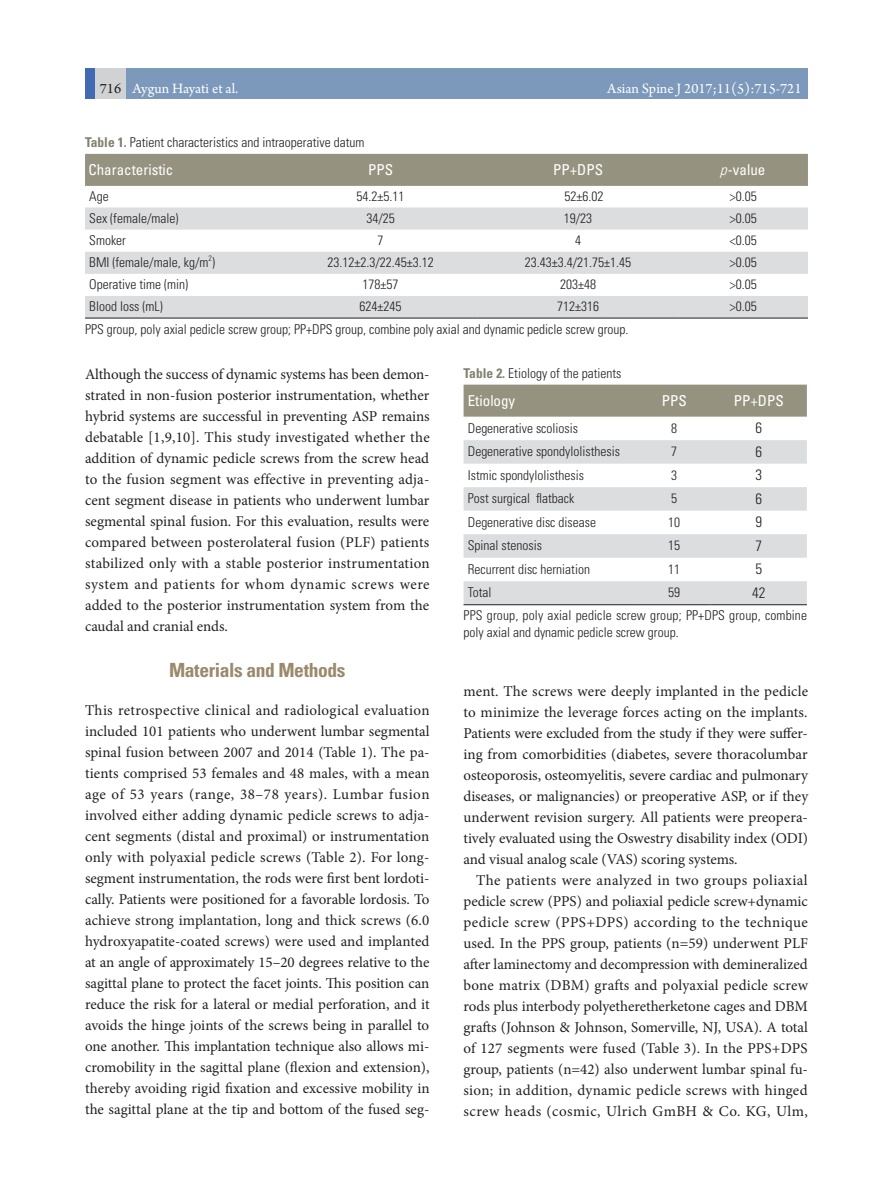
<style>
.page{position:relative;width:893px;height:1191px;background:#fff}
.page>*{position:absolute;margin:0;border:0;box-sizing:border-box;transform-origin:0 0}
.본문_대제목{font:700 condensed 19.5px "Univers LT Std";letter-spacing:-.02em;color:#998a6b}
.본문_내용_첫문단{font:15px/21px "Minion Pro";letter-spacing:-.005em;color:#231f20;text-align:justify}
.본문_내용{font:15px/21px "Minion Pro";letter-spacing:.025em;color:#231f20;text-align:justify}
.표_머리행{font:condensed 15px "Univers LT Std";color:#fff}
.t1{font:15px "Arno Pro";color:#fff}
.표_본문{font:300 condensed 15px "Univers LT Std";color:#231f20}
.t2{font:15px "Arno Pro";color:#231f20}
.표_그림설명{font:300 condensed 13.5px/16.2px "Univers LT Std";color:#231f20}
.표_왼쪽행{font:300 condensed 13.5px "Univers LT Std";color:#231f20}
.표_본문-2{font:300 condensed 13.5px "Univers LT Std";color:#231f20}
.표_왼쪽행-2{font:300 condensed 7.8px "Univers LT Std";color:#231f20}
.s1{font-weight:700;color:#82806e}
.s2{font-weight:300;font-style:italic}
</style>
<div class="page">
<div style="left:85px;top:68px;width:58px;height:31px;background:#d1d2d4"></div>
<div style="left:126px;top:68px;width:682px;height:31px;background:#7c98bb"></div>
<div style="left:85px;top:68px;width:10px;height:31px;background:#406ab4"></div>
<div style="left:85px;top:154px;width:723px;height:32px;background:#95937f"></div>
<svg style="left:85px;top:207px;width:723px;height:111px;fill:#dcdddf"></svg>
<hr style="left:85px;top:318px;width:199px;height:1px;background:#231f20">
<hr style="left:284px;top:318px;width:193px;height:1px;background:#231f20">
<hr style="left:477px;top:318px;width:202px;height:1px;background:#231f20">
<hr style="left:679px;top:318px;width:129px;height:1px;background:#231f20">
<div style="left:464px;top:384px;width:343px;height:32px;background:#95937f"></div>
<svg style="left:464px;top:440px;width:343px;height:164px;fill:#dcdddf"></svg>
<hr style="left:464px;top:604px;width:174px;height:1px;background:#231f20">
<hr style="left:638px;top:604px;width:72px;height:1px;background:#231f20">
<hr style="left:710px;top:604px;width:97px;height:1px;background:#231f20">
<p class="t2" style="left:100px;top:80px;width:23px">716</p>
<p class="t1" style="left:133px;top:80px;width:107px">Aygun Hayati et al.</p>
<p class="t1" style="left:607px;top:80px;width:196px">Asian Spine J 2017;11(5):715-721</p>
<p class="표_그림설명" style="left:85px;top:134px;width:281px"><span class="s1">Table 1.</span> Patient characteristics and intraoperative datum</p>
<p class="표_머리행" style="left:88px;top:160px;width:86px">Characteristic</p>
<p class="표_머리행" style="left:368px;top:160px;width:27px">PPS</p>
<p class="표_머리행" style="left:553px;top:160px;width:52px">PP+DPS</p>
<p class="표_머리행" style="left:720px;top:160px;width:47px"><span class="s2">p</span>-value</p>
<p class="표_왼쪽행" style="left:89px;top:188px;width:21px">Age</p>
<p class="표_본문-2" style="left:357px;top:188px;width:49px">54.2±5.11</p>
<p class="표_본문-2" style="left:565px;top:188px;width:40px">52±6.02</p>
<p class="표_본문-2" style="left:730px;top:188px;width:28px">&gt;0.05</p>
<p class="표_왼쪽행" style="left:89px;top:210px;width:91px">Sex (female/male)</p>
<p class="표_본문-2" style="left:366px;top:210px;width:30px">34/25</p>
<p class="표_본문-2" style="left:564px;top:210px;width:30px">19/23</p>
<p class="표_본문-2" style="left:730px;top:210px;width:28px">&gt;0.05</p>
<p class="표_왼쪽행" style="left:89px;top:232px;width:38px">Smoker</p>
<p class="표_본문-2" style="left:378px;top:232px;width:7px">7</p>
<p class="표_본문-2" style="left:575px;top:232px;width:7px">4</p>
<p class="표_본문-2" style="left:730px;top:232px;width:28px">&lt;0.05</p>
<p class="표_왼쪽행" style="left:89px;top:254px;width:127px">BMI (female/male, kg/m )</p>
<p class="표_왼쪽행-2" style="left:208px;top:253px;width:5px">2</p>
<p class="표_본문-2" style="left:327px;top:254px;width:108px">23.12±2.3/22.45±3.12</p>
<p class="표_본문-2" style="left:525px;top:254px;width:108px">23.43±3.4/21.75±1.45</p>
<p class="표_본문-2" style="left:730px;top:254px;width:28px">&gt;0.05</p>
<p class="표_왼쪽행" style="left:89px;top:276px;width:100px">Operative time (min)</p>
<p class="표_본문-2" style="left:363px;top:276px;width:37px">178±57</p>
<p class="표_본문-2" style="left:560px;top:276px;width:37px">203±48</p>
<p class="표_본문-2" style="left:730px;top:276px;width:28px">&gt;0.05</p>
<p class="표_왼쪽행" style="left:89px;top:298px;width:75px">Blood loss (mL)</p>
<p class="표_본문-2" style="left:360px;top:298px;width:43px">624±245</p>
<p class="표_본문-2" style="left:557px;top:298px;width:43px">712±316</p>
<p class="표_본문-2" style="left:730px;top:298px;width:28px">&gt;0.05</p>
<p class="표_그림설명" style="left:85px;top:321px;width:545px">PPS group, poly axial pedicle screw group; PP+DPS group, combine poly axial and dynamic pedicle screw group.</p>
<p class="표_그림설명" style="left:464px;top:365px;width:159px"><span class="s1">Table 2.</span> Etiology of the patients</p>
<p class="표_머리행" style="left:468px;top:391px;width:49px">Etiology</p>
<p class="표_머리행" style="left:662px;top:391px;width:27px">PPS</p>
<p class="표_머리행" style="left:734px;top:391px;width:52px">PP+DPS</p>
<p class="표_왼쪽행" style="left:468px;top:420px;width:112px">Degenerative scoliosis</p>
<p class="표_본문-2" style="left:671px;top:420px;width:7px">8</p>
<p class="표_본문" style="left:755px;top:419px;width:8px">6</p>
<p class="표_왼쪽행" style="left:468px;top:443px;width:154px">Degenerative spondylolisthesis</p>
<p class="표_본문-2" style="left:671px;top:443px;width:7px">7</p>
<p class="표_본문" style="left:755px;top:442px;width:8px">6</p>
<p class="표_왼쪽행" style="left:468px;top:467px;width:118px">Istmic spondylolisthesis</p>
<p class="표_본문-2" style="left:671px;top:467px;width:7px">3</p>
<p class="표_본문" style="left:755px;top:466px;width:8px">3</p>
<p class="표_왼쪽행" style="left:468px;top:490px;width:108px">Post surgical flatback</p>
<p class="표_본문-2" style="left:671px;top:490px;width:7px">5</p>
<p class="표_본문" style="left:755px;top:489px;width:8px">6</p>
<p class="표_왼쪽행" style="left:468px;top:514px;width:130px">Degenerative disc disease</p>
<p class="표_본문-2" style="left:668px;top:514px;width:13px">10</p>
<p class="표_본문" style="left:755px;top:513px;width:8px">9</p>
<p class="표_왼쪽행" style="left:468px;top:537px;width:76px">Spinal stenosis</p>
<p class="표_본문-2" style="left:668px;top:537px;width:13px">15</p>
<p class="표_본문" style="left:755px;top:536px;width:8px">7</p>
<p class="표_왼쪽행" style="left:468px;top:561px;width:124px">Recurrent disc herniation</p>
<p class="표_본문-2" style="left:668px;top:561px;width:13px">11</p>
<p class="표_본문" style="left:755px;top:560px;width:8px">5</p>
<p class="표_왼쪽행" style="left:468px;top:584px;width:25px">Total</p>
<p class="표_본문-2" style="left:668px;top:584px;width:13px">59</p>
<p class="표_본문" style="left:752px;top:583px;width:15px">42</p>
<p class="표_그림설명" style="left:464px;top:607px;width:345px">PPS group, poly axial pedicle screw group; PP+DPS group, combine poly axial and dynamic pedicle screw group.</p>
<p class="본문_내용_첫문단" style="left:85px;top:364px;width:346px">Although the success of dynamic systems has been demon&shy;strated in non-fusion posterior instrumentation, whether hybrid systems are successful in preventing ASP remains debatable [1,9,10]. This study investigated whether the addition of dynamic pedicle screws from the screw head to the fusion segment was effective in preventing adja&shy;cent segment disease in patients who underwent lumbar segmental spinal fusion. For this evaluation, results were compared between posterolateral fusion (PLF) patients stabilized only with a stable posterior instrumentation system and patients for whom dynamic screws were added to the posterior instrumentation system from the caudal and cranial ends.</p>
<p class="본문_대제목" style="left:169px;top:658px;width:178px">Materials and Methods</p>
<p class="본문_내용_첫문단" style="left:85px;top:700px;width:346px">This retrospective clinical and radiological evaluation included 101 patients who underwent lumbar segmental spinal fusion between 2007 and 2014 (Table 1). The pa&shy;tients comprised 53 females and 48 males, with a mean age of 53 years (range, 38–78 years). Lumbar fusion involved either adding dynamic pedicle screws to adja&shy;cent segments (distal and proximal) or instrumentation only with polyaxial pedicle screws (Table 2). For long&shy;segment instrumentation, the rods were first bent lordoti&shy;cally. Patients were positioned for a favorable lordosis. To achieve strong implantation, long and thick screws (6.0 hydroxyapatite-coated screws) were used and implanted at an angle of approximately 15–20 degrees relative to the sagittal plane to protect the facet joints. This position can reduce the risk for a lateral or medial perforation, and it avoids the hinge joints of the screws being in parallel to one another. This implantation technique also allows mi&shy;cromobility in the sagittal plane (flexion and extension), thereby avoiding rigid fixation and excessive mobility in the sagittal plane at the tip and bottom of the fused seg-</p>
<p class="본문_내용_첫문단" style="left:463px;top:680px;width:346px">ment. The screws were deeply implanted in the pedicle to minimize the leverage forces acting on the implants.<br>Patients were excluded from the study if they were suffer&shy;ing from comorbidities (diabetes, severe thoracolumbar osteoporosis, osteomyelitis, severe cardiac and pulmonary diseases, or malignancies) or preoperative ASP, or if they underwent revision surgery. All patients were preopera&shy;tively evaluated using the Oswestry disability index (ODI) and visual analog scale (VAS) scoring systems.</p>
<p class="본문_내용" style="left:463px;top:869px;width:346px;text-indent:13px">The patients were analyzed in two groups poliaxial pedicle screw (PPS) and poliaxial pedicle screw+dynamic pedicle screw (PPS+DPS) according to the technique used. In the PPS group, patients (n=59) underwent PLF after laminectomy and decompression with demineralized bone matrix (DBM) grafts and polyaxial pedicle screw rods plus interbody polyetheretherketone cages and DBM grafts (Johnson &amp; Johnson, Somerville, NJ, USA). A total of 127 segments were fused (Table 3). In the PPS+DPS group, patients (n=42) also underwent lumbar spinal fu&shy;sion; in addition, dynamic pedicle screws with hinged screw heads (cosmic, Ulrich GmBH &amp; Co. KG, Ulm,</p>
</div>
